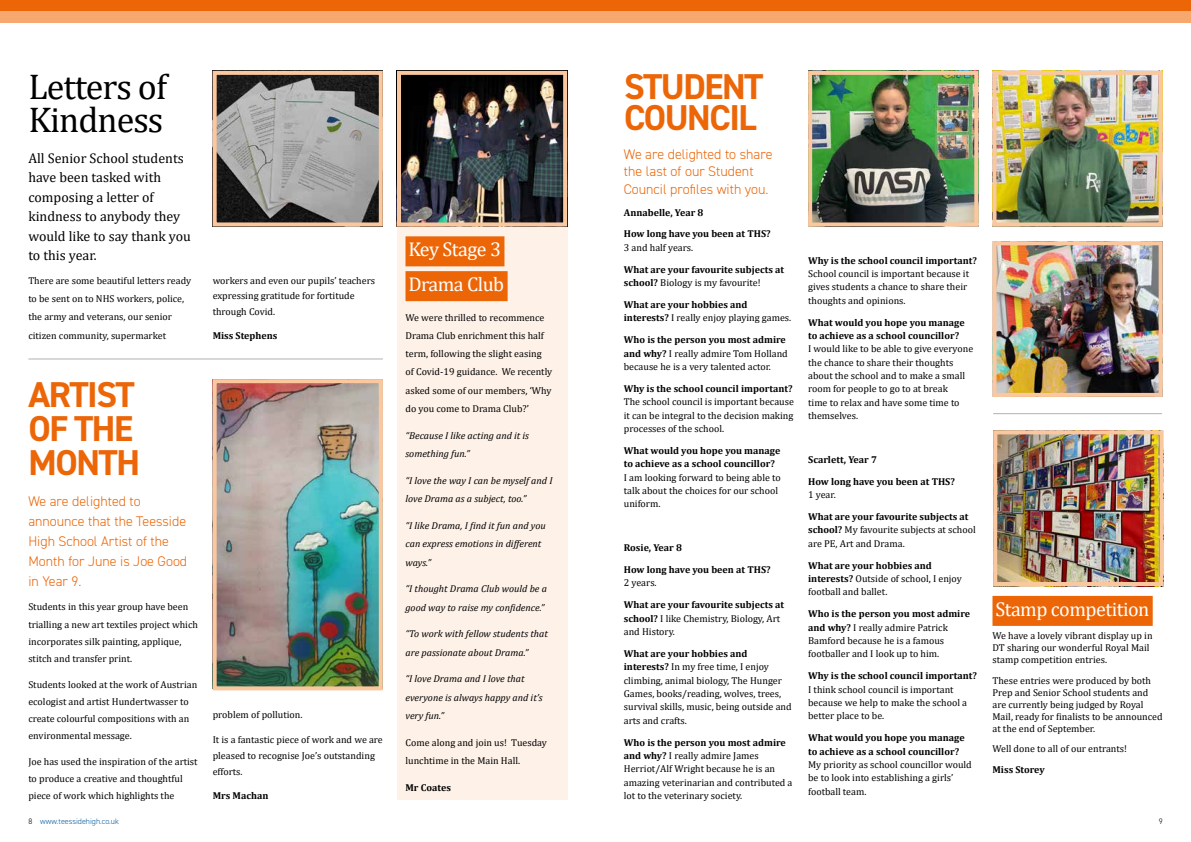
<style>
.page{position:relative;width:1191px;height:842px;background:#fff}
.page>*{position:absolute;margin:0;border:0;box-sizing:border-box;transform-origin:0 0}
.t1{font:700 36px/33.9px "DIN2014";letter-spacing:-.04em;color:#ec6608}
.t2{font:36px/33.4px "Cambria";letter-spacing:-.025em;color:#000}
.t3{font:20px/34.8px "Cambria";letter-spacing:-.025em;color:#fff}
.t4{font:300 14px/19.9px "DIN2014";color:#ec6608}
.t5{font:14px/19.4px "Cambria";color:#000}
.t6{font:10px/13.4px "Cambria";color:#000}
.t7{font:700 10px/13.4px "Cambria";color:#000}
.t8{font:italic 10px/18.3px "Cambria";color:#000}
.t9{font:300 8px "DIN2014";color:#075b9c}
.t10{font:300 8px "DIN2014";color:#000}
.s1{font-weight:400}
.s2{font-weight:700}
.s3{color:#000}
</style>
<div class="page">
<div style="left:0;top:0;width:595px;height:11px;background:#ec6608"></div>
<div style="left:0;top:11px;width:595px;height:12px;background:#f6a86e"></div>
<div style="left:595px;top:0;width:596px;height:11px;background:#ec6608"></div>
<div style="left:595px;top:11px;width:596px;height:12px;background:#f6a86e"></div>
<div style="left:397px;top:71px;width:170px;height:728px;background:#fef1e8"></div>
<div style="left:405px;top:236px;width:99px;height:30px;background:#ec6608"></div>
<div style="left:405px;top:271px;width:102px;height:30px;background:#ec6608"></div>
<div style="left:992px;top:596px;width:160px;height:30px;background:#ec6608"></div>
<img style="left:998px;top:435px;width:160px;height:146px">
<div style="left:993px;top:430px;width:170px;height:156px;border:4px solid #fac79f"></div>
<img style="left:218px;top:384px;width:160px;height:301px">
<div style="left:213px;top:379px;width:170px;height:311px;border:4px solid #fac79f"></div>
<hr style="left:28px;top:359px;width:355px;height:1px;background:#b3b2b2">
<img style="left:402px;top:76px;width:160px;height:145px">
<div style="left:397px;top:71px;width:170px;height:155px;border:4px solid #fac79f"></div>
<img style="left:218px;top:76px;width:160px;height:145px">
<div style="left:213px;top:71px;width:170px;height:155px;border:4px solid #fac79f"></div>
<img style="left:997px;top:76px;width:160px;height:145px">
<div style="left:992px;top:71px;width:170px;height:155px;border:4px solid #fac79f"></div>
<img style="left:997px;top:246px;width:160px;height:146px">
<div style="left:992px;top:241px;width:170px;height:156px;border:4px solid #fac79f"></div>
<img style="left:813px;top:76px;width:160px;height:145px">
<div style="left:808px;top:71px;width:170px;height:155px;border:4px solid #fac79f"></div>
<hr style="left:993px;top:413px;width:168px;height:1px;background:#b3b2b2">
<h1 class="t2" style="left:28px;top:70px;width:140px">Letters of<br>Kindness</h1>
<h3 class="t5" style="left:28px;top:148px;width:164px">All Senior School students have been tasked with composing a letter of kindness to anybody they would like to say thank you to this year.</h3>
<p class="t6" style="left:28px;top:271px;width:164px;line-height:18.3px">There are some beautiful letters ready to be sent on to NHS workers, police, the army and veterans, our senior citizen community, supermarket</p>
<p class="t6" style="left:213px;top:273px;width:164px;line-height:15.4px">workers and even our pupils’ teachers expressing gratitude for fortitude through Covid.</p>
<p class="t7" style="left:213px;top:328px;width:66px">Miss Stephens</p>
<h1 class="t1" style="left:29px;top:377px;width:113px">ARTIST<br>OF THE<br>MONTH</h1>
<h3 class="t4" style="left:28px;top:492px;width:160px">We are delighted to announce that the Teesside<br>High School Artist of the<br>Month for June is Joe Good in Year 9.</h3>
<p class="t6" style="left:28px;top:598px;width:171px;line-height:17.2px">Students in this year group have been trialling a new art textiles project which incorporates silk painting, applique, stitch and transfer print.</p>
<p class="t6" style="left:28px;top:676px;width:170px;line-height:17.2px">Students looked at the work of Austrian ecologist and artist Hundertwasser to create colourful compositions with an environmental message.</p>
<p class="t6" style="left:28px;top:753px;width:171px;line-height:17.2px">Joe has used the inspiration of the artist to produce a creative and thoughtful piece of work which highlights the</p>
<p class="t6" style="left:213px;top:708px;width:91px">problem of pollution.</p>
<p class="t6" style="left:213px;top:731px;width:172px;line-height:15.9px">It is a fantastic piece of work and we are pleased to recognise Joe’s outstanding efforts.</p>
<p class="t7" style="left:213px;top:789px;width:57px">Mrs Machan</p>
<h2 class="t3" style="left:408px;top:232px;width:97px">Key Stage 3<br>Drama Club</h2>
<p class="t6" style="left:405px;top:308px;width:148px;line-height:18.3px">We were thrilled to recommence<br>Drama Club enrichment this half term, following the slight easing of Covid-19 guidance. We recently asked some of our members, ‘Why do you come to Drama Club?’</p>
<p class="t8" style="left:405px;top:426px;width:125px">“Because I like acting and it is something fun.”</p>
<p class="t8" style="left:405px;top:471px;width:149px">“I love the way I can be myself and I love Drama as a subject, too.”</p>
<p class="t8" style="left:405px;top:516px;width:142px">“I like Drama, I find it fun and you can express emotions in different ways.”</p>
<p class="t8" style="left:405px;top:579px;width:143px">“I thought Drama Club would be a good way to raise my confidence.”</p>
<p class="t8" style="left:405px;top:624px;width:144px">“To work with fellow students that are passionate about Drama.”</p>
<p class="t8" style="left:405px;top:669px;width:139px">“I love Drama and I love that everyone is always happy and it’s very fun.”</p>
<p class="t6" style="left:405px;top:733px;width:143px;line-height:18.3px">Come along and join us! Tuesday lunchtime in the Main Hall.</p>
<p class="t7" style="left:405px;top:780px;width:47px">Mr Coates</p>
<h1 class="t1" style="left:624px;top:70px;width:141px;line-height:31.4px">STUDENT<br>COUNCIL</h1>
<h3 class="t4" style="left:624px;top:146px;width:150px;line-height:17.4px">We are delighted to share the last of our Student<br>Council profiles with you.</h3>
<p class="t7" style="left:624px;top:201px;width:148px;line-height:21.9px">Annabelle, Year 8<br>How long have you been at THS?</p>
<p class="t6" style="left:624px;top:241px;width:71px">3 and half years.</p>
<p class="t7" style="left:624px;top:262px;width:162px">What are your favourite subjects at school? <span class="s1">Biology is my favourite!</span></p>
<p class="t7" style="left:624px;top:298px;width:169px">What are your hobbies and interests? <span class="s1">I really enjoy playing games.</span></p>
<p class="t6" style="left:624px;top:333px;width:165px"><span class="s2">Who is the person you most admire and why?</span> I really admire Tom Holland because he is a very talented actor.</p>
<p class="t7" style="left:624px;top:381px;width:170px">Why is the school council important?</p>
<p class="t6" style="left:624px;top:395px;width:172px;text-align:justify">The school council is important because it can be integral to the decision making processes of the school.</p>
<p class="t7" style="left:624px;top:443px;width:158px">What would you hope you manage to achieve as a school councillor?</p>
<p class="t6" style="left:624px;top:470px;width:158px">I am looking forward to being able to talk about the choices for our school uniform.</p>
<p class="t7" style="left:624px;top:536px;width:148px;line-height:21.9px">Rosie, Year 8<br>How long have you been at THS?</p>
<p class="t6" style="left:624px;top:576px;width:34px">2 years.</p>
<p class="t7" style="left:624px;top:598px;width:162px">What are your favourite subjects at school? <span class="s1">I like Chemistry, Biology, Art and History.</span></p>
<p class="t6" style="left:624px;top:647px;width:169px"><span class="s2">What are your hobbies and interests?</span> In my free time, I enjoy climbing, animal biology, The Hunger<br>Games, books/reading, wolves, trees, survival skills, music, being outside and arts and crafts.</p>
<p class="t6" style="left:624px;top:735px;width:170px"><span class="s2">Who is the person you most admire and why?</span> I really admire James Herriot/Alf Wright because he is an amazing veterinarian and contributed a lot to the veterinary society.</p>
<p class="t7" style="left:808px;top:253px;width:170px">Why is the school council important?</p>
<p class="t6" style="left:808px;top:267px;width:162px">School council is important because it gives students a chance to share their thoughts and opinions.</p>
<p class="t7" style="left:808px;top:315px;width:158px">What would you hope you manage to achieve as a school councillor?</p>
<p class="t6" style="left:808px;top:342px;width:167px">I would like to be able to give everyone the chance to share their thoughts about the school and to make a small room for people to go to at break<br>time to relax and have some time to themselves.</p>
<p class="t7" style="left:808px;top:448px;width:148px;line-height:21.9px">Scarlett, Year 7<br>How long have you been at THS?</p>
<p class="t6" style="left:808px;top:488px;width:29px">1 year.</p>
<p class="t6" style="left:808px;top:510px;width:169px"><span class="s2">What are your favourite subjects at school?</span> My favourite subjects at school are PE, Art and Drama.</p>
<p class="t6" style="left:808px;top:558px;width:155px"><span class="s2">What are your hobbies and interests?</span> Outside of school, I enjoy football and ballet.</p>
<p class="t6" style="left:808px;top:607px;width:164px"><span class="s2">Who is the person you most admire and why?</span> I really admire Patrick<br>Bamford because he is a famous footballer and I look up to him.</p>
<p class="t7" style="left:808px;top:669px;width:170px">Why is the school council important?</p>
<p class="t6" style="left:808px;top:682px;width:160px">I think school council is important because we help to make the school a better place to be.</p>
<p class="t7" style="left:808px;top:731px;width:158px">What would you hope you manage to achieve as a school councillor?</p>
<p class="t6" style="left:808px;top:758px;width:165px">My priority as school councillor would be to look into establishing a girls’ football team.</p>
<h2 class="t3" style="left:995px;top:591px;width:155px">Stamp competition</h2>
<p class="t6" style="left:992px;top:630px;width:162px;line-height:12px">We have a lovely vibrant display up in<br>DT sharing our wonderful Royal Mail stamp competition entries.</p>
<p class="t6" style="left:992px;top:674px;width:172px;line-height:12px">These entries were produced by both Prep and Senior School students and are currently being judged by Royal Mail, ready for finalists to be announced at the end of September.</p>
<p class="t6" style="left:992px;top:742px;width:136px">Well done to all of our entrants!</p>
<p class="t7" style="left:992px;top:762px;width:54px">Miss Storey</p>
<p class="t9" style="left:28px;top:816px;width:92px"><span class="s3">8</span> www.teessidehigh.co.uk</p>
<p class="t10" style="left:1158px;top:816px;width:5px">9</p>
</div>
